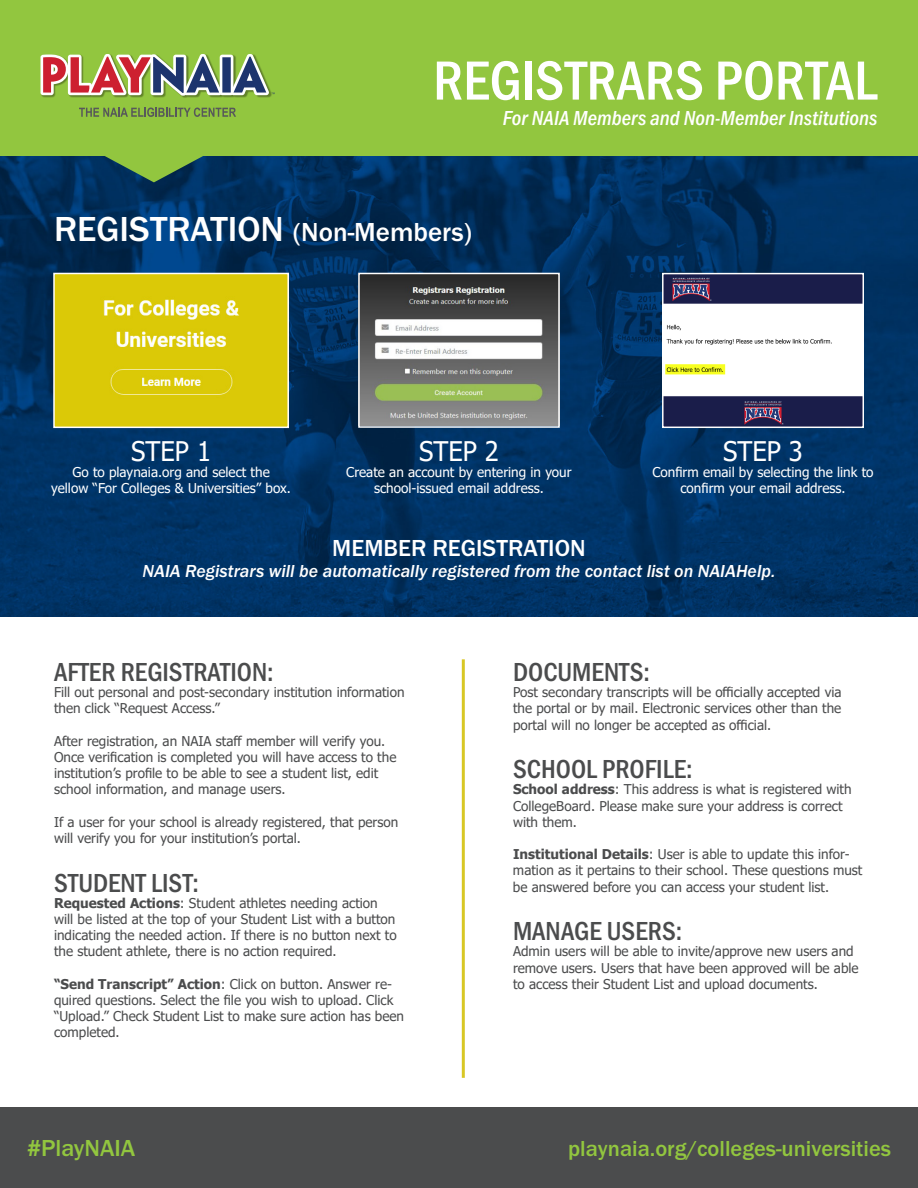
<style>
.page{position:relative;width:918px;height:1188px;background:#fff}
.page>*{position:absolute;margin:0;border:0;box-sizing:border-box;transform-origin:0 0}
.t1{font:700 condensed 57px "AYT Franklin Gothic";color:#fff}
.t2{font:700 condensed 27px "AYT Franklin Gothic";color:#4b4c4d}
.t3{font:700 27px "AYT Franklin Gothic";color:#fff}
.t4{font:27px "Tahoma";color:#fff;scale:.95 1}
.t5{font:700 24px "AYT Franklin Gothic";color:#fff}
.t6{font:700 24px "AYT Franklin Gothic";color:#92c63f}
.t7{font:700 22.5px "AYT Franklin Gothic";color:#92c63f}
.t8{font:italic 700 condensed 21px "AYT Franklin Gothic";color:#fff}
.t9{font:italic 700 18px "AYT Franklin Gothic";color:#fff}
.t10{font:13.5px/16.2px "Tahoma";color:#4b4c4d}
.t11{font:13.5px/16.2px "Tahoma";color:#fff;text-align:center}
.s1{font-size:36px}
.s2{font-weight:700}
</style>
<div class="page">
<img style="left:0;top:155px;width:918px;height:461px">
<div style="left:0;top:1107px;width:918px;height:81px;background:#4b4c4d"></div>
<div style="left:0;top:0;width:918px;height:155px;background:#92c63f"></div>
<img style="left:42px;top:96px;width:229px;height:2px">
<svg style="left:79px;top:108px;width:157px;height:9px"></svg>
<svg style="left:41px;top:54px;width:234px;height:42px"></svg>
<svg style="left:95px;top:155px;width:118px;height:27px;background:#41724f"></svg>
<img style="left:56px;top:276px;width:230px;height:149px">
<div style="left:53px;top:273px;width:236px;height:155px;border:2px solid #fff"></div>
<img style="left:361px;top:276px;width:196px;height:149px">
<div style="left:358px;top:273px;width:202px;height:155px;border:2px solid #fff"></div>
<img style="left:664px;top:275px;width:198px;height:151px">
<div style="left:662px;top:273px;width:202px;height:155px;border:1px solid #fff"></div>
<hr style="left:462px;top:659px;width:3px;height:419px;background:#d8c725">
<p class="t1" style="left:433px;top:48px;width:446px">REGISTRARS PORTAL</p>
<p class="t8" style="left:503px;top:106px;width:376px">For NAIA Members and Non-Member Institutions</p>
<p class="t3" style="left:54px;top:217px;width:420px"><span class="s1">REGISTRATION</span> (Non-Members)</p>
<p class="t4" style="left:131px;top:433px;width:86px">STEP 1</p>
<p class="t11" style="left:72px;top:465px;width:199px">Go to playnaia.org and select the</p>
<p class="t11" style="left:51px;top:481px;width:241px">yellow “For Colleges &amp; Universities” box.</p>
<p class="t4" style="left:419px;top:433px;width:86px">STEP 2</p>
<p class="t11" style="left:346px;top:465px;width:227px">Create an account by entering in your school-issued email address.</p>
<p class="t4" style="left:723px;top:433px;width:86px">STEP 3</p>
<p class="t11" style="left:652px;top:465px;width:223px">Confirm email by selecting the link to confirm your email address.</p>
<p class="t5" style="left:332px;top:534px;width:255px">MEMBER REGISTRATION</p>
<p class="t9" style="left:143px;top:561px;width:634px">NAIA Registrars will be automatically registered from the contact list on NAIAHelp.</p>
<p class="t2" style="left:54px;top:657px;width:221px">AFTER REGISTRATION:</p>
<p class="t10" style="left:54px;top:685px;width:352px">Fill out personal and post-secondary institution information then click “Request Access.”</p>
<p class="t10" style="left:54px;top:733px;width:344px">After registration, an NAIA staff member will verify you.<br>Once verification is completed you will have access to the institution’s profile to be able to see a student list, edit school information, and manage users.</p>
<p class="t10" style="left:54px;top:814px;width:346px">If a user for your school is already registered, that person will verify you for your institution’s portal.</p>
<p class="t2" style="left:54px;top:867px;width:146px">STUDENT LIST:</p>
<p class="t10" style="left:54px;top:895px;width:344px"><span class="s2">Requested Actions</span>: Student athletes needing action will be listed at the top of your Student List with a button indicating the needed action. If there is no button next to the student athlete, there is no action required.</p>
<p class="t10" style="left:54px;top:976px;width:352px"><span class="s2">“Send Transcript” Action</span>: Click on button. Answer re&shy;quired questions. Select the file you wish to upload. Click “Upload.” Check Student List to make sure action has been completed.</p>
<p class="t2" style="left:513px;top:657px;width:139px">DOCUMENTS:</p>
<p class="t10" style="left:513px;top:685px;width:330px;text-align:justify">Post secondary transcripts will be officially accepted via the portal or by mail. Electronic services other than the portal will no longer be accepted as official.</p>
<p class="t2" style="left:513px;top:754px;width:181px">SCHOOL PROFILE:</p>
<p class="t10" style="left:513px;top:782px;width:340px"><span class="s2">School address</span>: This address is what is registered with<br>CollegeBoard. Please make sure your address is correct with them.</p>
<p class="t10" style="left:513px;top:847px;width:351px"><span class="s2">Institutional Details</span>: User is able to update this infor&shy;mation as it pertains to their school. These questions must be answered before you can access your student list.</p>
<p class="t2" style="left:513px;top:916px;width:171px">MANAGE USERS:</p>
<p class="t10" style="left:513px;top:944px;width:347px">Admin users will be able to invite/approve new users and remove users. Users that have been approved will be able to access their Student List and upload documents.</p>
<p class="t6" style="left:27px;top:1134px;width:110px">#PlayNAIA</p>
<p class="t7" style="left:568px;top:1136px;width:324px">playnaia.org/colleges-universities</p>
</div>
